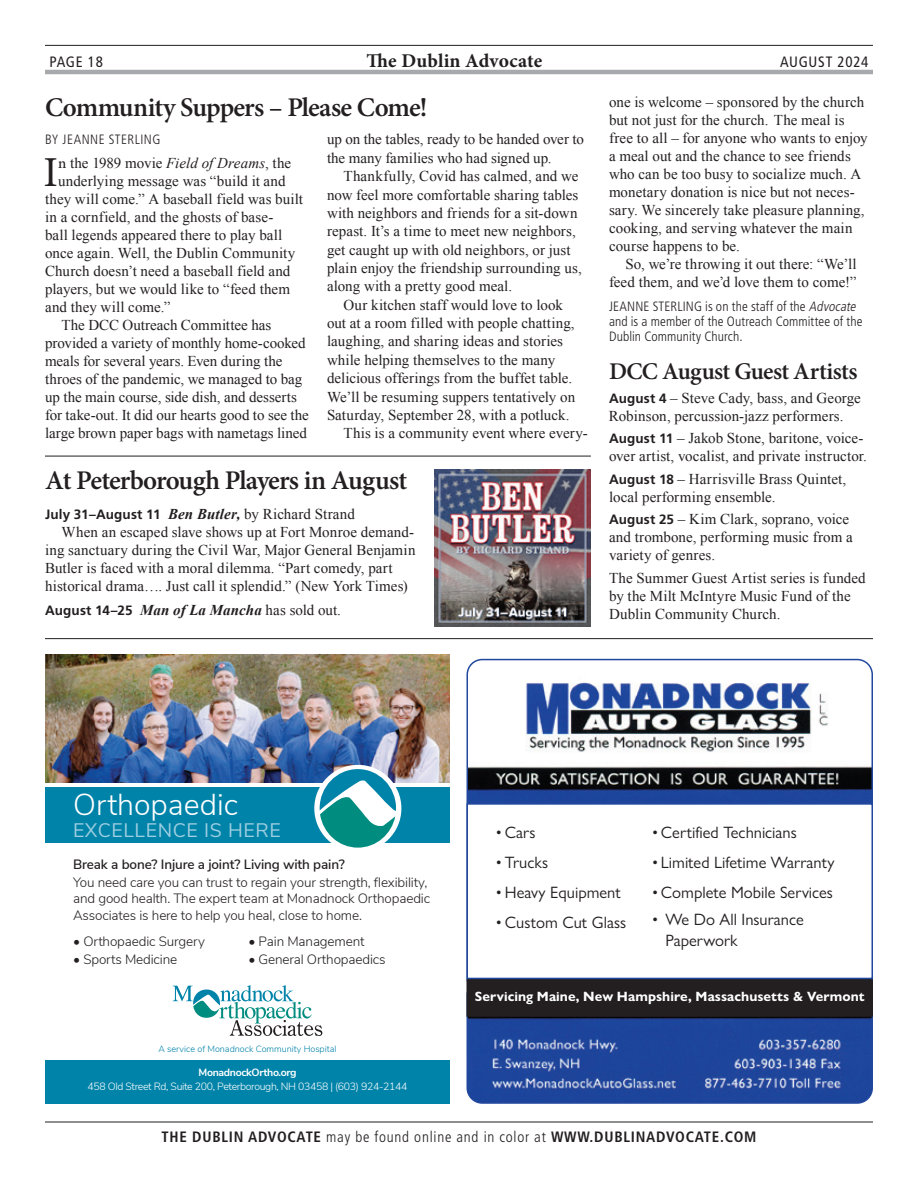
<style>
.page{position:relative;width:918px;height:1188px;background:#fff}
.page>*{position:absolute;margin:0;border:0;box-sizing:border-box;transform-origin:0 0}
.t1{font:42.75px "Minion Pro";color:#231f20}
.t2{font:300 30.15px "Nunito Sans";color:#fff}
.t3{font:600 27px "Minion Pro";letter-spacing:-.035em;color:#231f20}
.t4{font:600 24px "Minion Pro";letter-spacing:-.025em;color:#231f20}
.t5{font:700 19.5px "Minion Pro";letter-spacing:.01em;color:#231f20}
.t6{font:19.5px "Nunito Sans";letter-spacing:.03em;color:#9ecee1}
.t7{font:16.5px/21px "Gill Sans Nova";color:#231f20}
.t8{font:15px/18px "Times New Roman";letter-spacing:.005em;color:#231f20}
.t9{font:700 condensed 15px "Frutiger LT Std";letter-spacing:.05em;color:#231f20}
.t10{font:italic 700 15px "Times New Roman";color:#231f20}
.t11{font:condensed 15px "Frutiger LT Std";letter-spacing:.05em;color:#231f20}
.t12{font:300 13.5px/16.5px "Nunito Sans";letter-spacing:-.01em;color:#231f20}
.t13{font:300 condensed 13.5px/15px "Frutiger LT Std";letter-spacing:.01em;color:#231f20}
.t14{font:700 13.5px "Gill Sans Nova";letter-spacing:.005em;color:#fff}
.t15{font:700 13.5px "Frutiger LT Std";letter-spacing:.005em;color:#231f20}
.t16{font:600 13.5px "Nunito Sans";letter-spacing:-.01em;color:#231f20}
.t17{font:300 condensed 13.5px "Frutiger LT Std";letter-spacing:.035em;color:#231f20}
.t18{font:300 10.5px "Nunito Sans";letter-spacing:-.03em;color:#fff}
.t19{font:700 10.5px "Nunito Sans";letter-spacing:-.03em;color:#fff}
.t20{font:300 9px "Nunito Sans";color:#0083a9}
.s1{font-family:"Minion Pro";font-weight:500}
.s2{font-style:italic}
.s3{font-family:"Times New Roman";font-style:italic;font-size:15px}
.s4{font-family:"Times New Roman";font-weight:400;font-size:15px}
.s5{font-family:"Frutiger LT Std";font-style:normal;font-size:13.5px}
.s6{font-weight:400;font-style:normal}
.s7{font-family:"Frutiger LT Std";font-weight:700;font-size:13.5px}
.s8{font-weight:300}
</style>
<div class="page">
<hr style="left:45px;top:1122px;width:828px;height:1px;background:#231f20">
<hr style="left:45px;top:45px;width:828px;height:1px;background:#231f20">
<hr style="left:45px;top:70px;width:828px;height:4px;background:#a8a9ad">
<hr style="left:45px;top:638px;width:828px;height:1px;background:#231f20">
<div style="left:45px;top:787px;width:405px;height:56px;background:#0083a9"></div>
<img style="left:45px;top:655px;width:405px;height:127px">
<div style="left:314px;top:765px;width:87px;height:87px;background:#fff;border-radius:50%"></div>
<div style="left:45px;top:1060px;width:405px;height:44px;background:#0083a9"></div>
<svg style="left:320px;top:769px;width:76px;height:79px"></svg>
<svg style="left:173px;top:985px;width:149px;height:51px"></svg>
<img style="left:469px;top:661px;width:402px;height:142px">
<img style="left:469px;top:1017px;width:401px;height:84px">
<div style="left:466px;top:979px;width:407px;height:125px;border:2px solid #22489e;border-radius:15px"></div>
<div style="left:467px;top:980px;width:405px;height:36px;background:#231f20"></div>
<div style="left:466px;top:979px;width:407px;height:38px;border:2px solid #231f20"></div>
<div style="left:466px;top:803px;width:407px;height:176px;background:#fff;border:2px solid #22489e"></div>
<img style="left:434px;top:470px;width:157px;height:156px">
<hr style="left:45px;top:456px;width:546px;height:1px;background:#231f20">
<p class="t11" style="left:50px;top:53px;width:55px">PAGE 18</p>
<h3 class="t5" style="left:367px;top:47px;width:177px">The Dublin Advocate</h3>
<p class="t11" style="left:780px;top:53px;width:90px">AUGUST 2024</p>
<h3 class="t3" style="left:45px;top:89px;width:384px">Community Suppers – Please Come!</h3>
<p class="t17" style="left:45px;top:132px;width:117px">BY JEANNE STERLING</p>
<h1 class="t1" style="left:43px;top:144px;width:16px">I</h1>
<p class="t8" style="left:58px;top:154px;width:235px"><span class="s1">n</span> the 1989 movie <span class="s2">Field of Dreams</span>, the</p>
<p class="t8" style="left:327px;top:130px;width:259px">up on the tables, ready to be handed over to the many families who had signed up.</p>
<p class="t8" style="left:327px;top:167px;width:256px;text-indent:16px">Thankfully, Covid has calmed, and we now feel more comfortable sharing tables with neighbors and friends for a sit-down repast. It’s a time to meet new neighbors, get caught up with old neighbors, or just plain enjoy the friendship surrounding us, along with a pretty good meal.</p>
<p class="t8" style="left:344px;top:295px;width:221px">Our kitchen staff would love to look</p>
<p class="t8" style="left:327px;top:314px;width:249px">out at a room filled with people chatting,</p>
<p class="t8" style="left:327px;top:332px;width:238px">laughing, and sharing ideas and stories</p>
<p class="t8" style="left:327px;top:351px;width:230px">while helping themselves to the many</p>
<p class="t8" style="left:327px;top:369px;width:247px">delicious offerings from the buffet table.</p>
<p class="t8" style="left:327px;top:387px;width:250px">We’ll be resuming suppers tentatively on</p>
<p class="t8" style="left:327px;top:406px;width:244px">Saturday, September 28, with a potluck.</p>
<p class="t8" style="left:344px;top:424px;width:246px">This is a community event where every-</p>
<p class="t8" style="left:58px;top:172px;width:229px">underlying message was “build it and</p>
<p class="t8" style="left:45px;top:190px;width:259px">they will come.” A baseball field was built</p>
<p class="t8" style="left:45px;top:208px;width:230px">in a cornfield, and the ghosts of base-</p>
<p class="t8" style="left:45px;top:226px;width:239px">ball legends appeared there to play ball</p>
<p class="t8" style="left:45px;top:244px;width:252px">once again. Well, the Dublin Community</p>
<p class="t8" style="left:45px;top:262px;width:247px">Church doesn’t need a baseball field and</p>
<p class="t8" style="left:45px;top:280px;width:247px">players, but we would like to “feed them</p>
<p class="t8" style="left:45px;top:298px;width:127px">and they will come.”</p>
<p class="t8" style="left:62px;top:316px;width:211px">The DCC Outreach Committee has</p>
<p class="t8" style="left:45px;top:334px;width:262px">provided a variety of monthly home-cooked</p>
<p class="t8" style="left:45px;top:352px;width:239px">meals for several years. Even during the</p>
<p class="t8" style="left:45px;top:370px;width:259px">throes of the pandemic, we managed to bag</p>
<p class="t8" style="left:45px;top:388px;width:253px">up the main course, side dish, and desserts</p>
<p class="t8" style="left:45px;top:406px;width:265px">for take-out. It did our hearts good to see the</p>
<p class="t8" style="left:45px;top:424px;width:264px">large brown paper bags with nametags lined</p>
<h3 class="t3" style="left:45px;top:462px;width:364px">At Peterborough Players in August</h3>
<p class="t15" style="left:45px;top:507px;width:311px">July 31–August 11 <span class="s3">Ben Butler,</span> <span class="s4">by Richard Strand</span></p>
<p class="t8" style="left:45px;top:523px;width:372px;text-indent:16px">When an escaped slave shows up at Fort Monroe demand&shy;ing sanctuary during the Civil War, Major General Benjamin Butler is faced with a moral dilemma. “Part comedy, part historical drama…. Just call it splendid.” (New York Times)</p>
<p class="t10" style="left:45px;top:600px;width:297px"><span class="s5">August 14–25</span> Man of La Mancha <span class="s6">has sold out.</span></p>
<p class="t8" style="left:609px;top:93px;width:260px">one is welcome – sponsored by the church but not just for the church. The meal is free to all – for anyone who wants to enjoy a meal out and the chance to see friends who can be too busy to socialize much. A monetary donation is nice but not neces&shy;sary. We sincerely take pleasure planning, cooking, and serving whatever the main course happens to be.</p>
<p class="t8" style="left:609px;top:255px;width:249px;text-align:right">So, we’re throwing it out there: “We’ll feed them, and we’d love them to come!”</p>
<p class="t13" style="left:609px;top:299px;width:255px">JEANNE STERLING is on the staff of the <span class="s2">Advocate </span>and is a member of the Outreach Committee of the<br>Dublin Community Church.</p>
<h3 class="t4" style="left:609px;top:354px;width:250px">DCC August Guest Artists</h3>
<p class="t8" style="left:609px;top:388px;width:253px"><span class="s7">August 4</span> – Steve Cady, bass, and George<br>Robinson, percussion-jazz performers.</p>
<p class="t8" style="left:609px;top:429px;width:260px"><span class="s7">August 11</span> – Jakob Stone, baritone, voice&shy;over artist, vocalist, and private instructor.</p>
<p class="t8" style="left:609px;top:469px;width:239px"><span class="s7">August 18</span> – Harrisville Brass Quintet, local performing ensemble.</p>
<p class="t8" style="left:609px;top:510px;width:245px"><span class="s7">August 25</span> – Kim Clark, soprano, voice and trombone, performing music from a variety of genres.</p>
<p class="t8" style="left:609px;top:568px;width:258px">The Summer Guest Artist series is funded by the Milt McIntyre Music Fund of the<br>Dublin Community Church.</p>
<h2 class="t2" style="left:73px;top:783px;width:166px">Orthopaedic</h2>
<h3 class="t6" style="left:73px;top:816px;width:209px">EXCELLENCE IS HERE</h3>
<p class="t16" style="left:73px;top:854px;width:273px">Break a bone? Injure a joint? Living with pain?</p>
<p class="t12" style="left:73px;top:873px;width:359px">You need care you can trust to regain your strength, flexibility, and good health. The expert team at Monadnock Orthopaedic<br>Associates is here to help you heal, close to home.</p>
<p class="t12" style="left:73px;top:932px;width:133px">• Orthopaedic Surgery</p>
<p class="t12" style="left:73px;top:950px;width:106px">• Sports Medicine</p>
<p class="t12" style="left:248px;top:932px;width:118px">• Pain Management</p>
<p class="t12" style="left:248px;top:950px;width:139px">• General Orthopaedics</p>
<p class="t20" style="left:159px;top:1042px;width:179px">A service of Monadnock Community Hospital</p>
<p class="t19" style="left:199px;top:1065px;width:99px">MonadnockOrtho.org</p>
<p class="t18" style="left:88px;top:1079px;width:321px">458 Old Street Rd, Suite 200, Peterborough, NH 03458 | (603) 924-2144</p>
<p class="t7" style="left:496px;top:821px;width:41px">• Cars</p>
<p class="t7" style="left:496px;top:851px;width:54px">• Trucks</p>
<p class="t7" style="left:496px;top:881px;width:126px">• Heavy Equipment</p>
<p class="t7" style="left:496px;top:911px;width:132px">• Custom Cut Glass</p>
<p class="t7" style="left:652px;top:821px;width:146px">• Certified Technicians</p>
<p class="t7" style="left:652px;top:851px;width:184px">• Limited Lifetime Warranty</p>
<p class="t7" style="left:652px;top:881px;width:183px">• Complete Mobile Services</p>
<p class="t7" style="left:666px;top:908px;width:140px;text-indent:-14px">• We Do All Insurance<br>Paperwork</p>
<p class="t14" style="left:475px;top:988px;width:391px">Servicing Maine, New Hampshire, Massachusetts &amp; Vermont</p>
<p class="t9" style="left:161px;top:1128px;width:597px">THE DUBLIN ADVOCATE <span class="s8">may be found online and in color at</span> WWW.DUBLINADVOCATE.COM</p>
</div>
